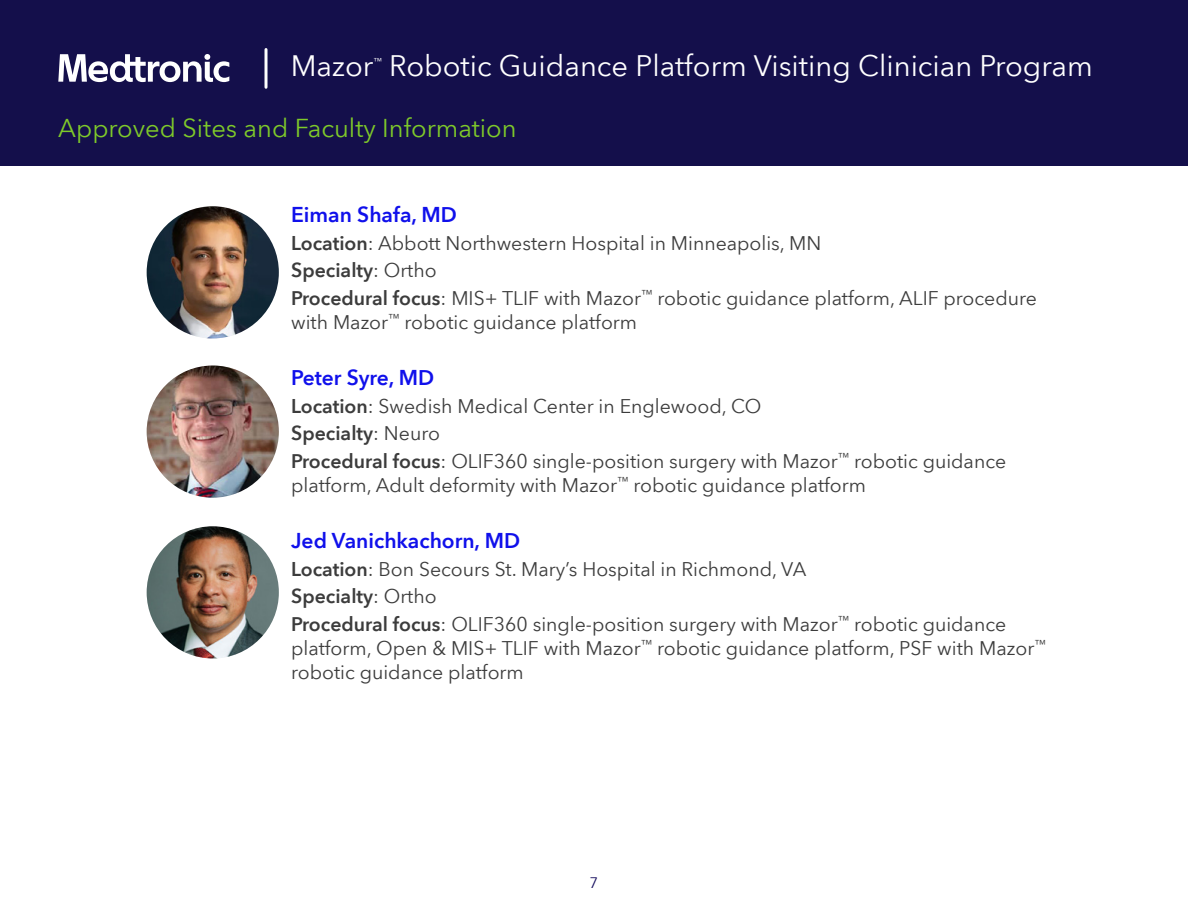
<style>
.page{position:relative;width:1188px;height:918px;background:#fff}
.page>*{position:absolute;margin:0;border:0;box-sizing:border-box;transform-origin:0 0}
.t1{font:29.1px "Avenir Next World";color:#fff}
.t2{font:25.5px "Avenir Next World";color:#7eca2a}
.t3{font:600 21px "Avenir Next World";color:#1010eb}
.t4{font:19.5px/27.5px "Avenir Next World";color:#3c3c3c}
.t5{font:15px "Avenir Next World";color:#170f5f}
.t6{font:8.55px "Avenir Next World";color:#fff}
.s1{font-weight:600}
</style>
<div class="page">
<div style="left:0;top:0;width:1188px;height:165px;background:#140f4b"></div>
<svg style="left:58px;top:54px;width:171px;height:28px"></svg>
<img style="left:147px;top:526px;width:132px;height:132px;border-radius:66px">
<hr style="left:265px;top:50px;width:3px;height:37px;background:#fff">
<img style="left:147px;top:366px;width:132px;height:132px;border-radius:66px">
<img style="left:147px;top:206px;width:132px;height:132px;border-radius:66px">
<h1 class="t1" style="left:291px;top:43px;width:84px">Mazor</h1>
<p class="t6" style="left:373px;top:54px;width:10px">™</p>
<h1 class="t1" style="left:389px;top:43px;width:705px">Robotic Guidance Platform Visiting Clinician Program</h1>
<h2 class="t2" style="left:58px;top:108px;width:460px">Approved Sites and Faculty Information</h2>
<p class="t3" style="left:291px;top:203px;width:167px">Eiman Shafa, MD</p>
<p class="t4" style="left:291px;top:229px;width:747px"><span class="s1">Location</span>: Abbott Northwestern Hospital in Minneapolis, MN<br><span class="s1">Specialty</span>: Ortho<br><span class="s1">Procedural focus</span>: MIS+ TLIF with Mazor<sup>™</sup> robotic guidance platform, ALIF procedure</p>
<p class="t4" style="left:291px;top:308px;width:348px">with Mazor<sup>™</sup> robotic guidance platform</p>
<p class="t3" style="left:291px;top:366px;width:145px">Peter Syre, MD</p>
<p class="t4" style="left:291px;top:392px;width:717px"><span class="s1">Location</span>: Swedish Medical Center in Englewood, CO<br><span class="s1">Specialty</span>: Neuro<br><span class="s1">Procedural focus</span>: OLIF360 single-position surgery with Mazor<sup>™</sup> robotic guidance</p>
<p class="t4" style="left:291px;top:471px;width:576px">platform, Adult deformity with Mazor<sup>™</sup> robotic guidance platform</p>
<p class="t3" style="left:291px;top:529px;width:230px">Jed Vanichkachorn, MD</p>
<p class="t4" style="left:291px;top:556px;width:717px"><span class="s1">Location</span>: Bon Secours St. Mary’s Hospital in Richmond, VA<br><span class="s1">Specialty</span>: Ortho<br><span class="s1">Procedural focus</span>: OLIF360 single-position surgery with Mazor<sup>™</sup> robotic guidance</p>
<p class="t4" style="left:291px;top:636px;width:756px;line-height:24px">platform, Open &amp; MIS+ TLIF with Mazor<sup>™</sup> robotic guidance platform, PSF with Mazor<sup>™ </sup>robotic guidance platform</p>
<p class="t5" style="left:590px;top:871px;width:10px">7</p>
</div>
